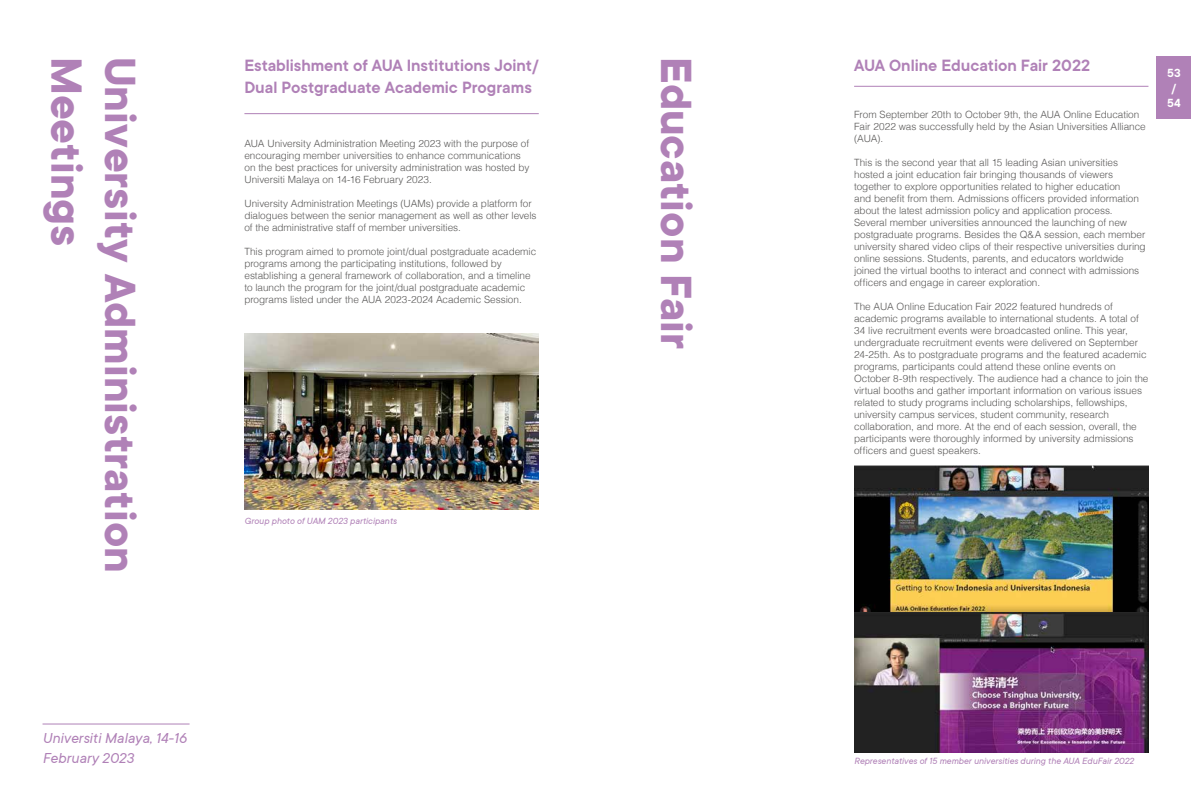
<style>
.page{position:relative;width:1191px;height:808px;background:#fff}
.page>*{position:absolute;margin:0;border:0;box-sizing:border-box;transform-origin:0 0}
.t1{font:700 48px "TT Commons";color:#b081b7}
.t2{font:600 18px/21.6px "TT Commons";color:#b081b7}
.t3{font:italic 16px/19.2px "TT Commons";color:#b081b7}
.t4{font:600 13px/15px "TT Commons";color:#fff;text-align:center}
.t5{font:300 10px/12px "Helvetica";letter-spacing:-.005em;color:#595857}
.t6{font:italic 10px "TT Commons";color:#b081b7}
</style>
<div class="page">
<img style="left:244px;top:334px;width:295px;height:176px">
<hr style="left:43px;top:724px;width:146px;height:1px;background:#b081b7">
<div style="left:1157px;top:57px;width:34px;height:62px;background:#b081b7"></div>
<hr style="left:244px;top:113px;width:295px;height:1px;background:#b081b7">
<hr style="left:854px;top:86px;width:294px;height:1px;background:#b081b7">
<img style="left:854px;top:465px;width:294px;height:287px">
<h1 class="t1" style="left:93px;top:57px;width:191px;rotate:90deg">Meetings</h1>
<h1 class="t1" style="left:147px;top:57px;width:517px;rotate:90deg">University Administration</h1>
<h1 class="t1" style="left:702px;top:57px;width:295px;rotate:90deg">Education Fair</h1>
<h2 class="t2" style="left:244px;top:55px;width:296px">Establishment of AUA Institutions Joint/<br>Dual Postgraduate Academic Programs</h2>
<h2 class="t2" style="left:854px;top:55px;width:238px">AUA Online Education Fair 2022</h2>
<p class="t5" style="left:854px;top:108px;width:293px">From September 20th to October 9th, the AUA Online Education<br>Fair 2022 was successfully held by the Asian Universities Alliance (AUA).</p>
<p class="t5" style="left:854px;top:156px;width:293px">This is the second year that all 15 leading Asian universities hosted a joint education fair bringing thousands of viewers together to explore opportunities related to higher education<br>and benefit from them. Admissions officers provided information about the latest admission policy and application process.<br>Several member universities announced the launching of new postgraduate programs. Besides the Q&amp;A session, each member university shared video clips of their respective universities during online sessions. Students, parents, and educators worldwide joined the virtual booths to interact and connect with admissions officers and engage in career exploration.</p>
<p class="t5" style="left:854px;top:300px;width:296px">The AUA Online Education Fair 2022 featured hundreds of academic programs available to international students. A total of 34 live recruitment events were broadcasted online. This year, undergraduate recruitment events were delivered on September 24-25th. As to postgraduate programs and the featured academic programs, participants could attend these online events on October 8-9th respectively. The audience had a chance to join the virtual booths and gather important information on various issues related to study programs including scholarships, fellowships, university campus services, student community, research collaboration, and more. At the end of each session, overall, the participants were thoroughly informed by university admissions officers and guest speakers.</p>
<p class="t5" style="left:244px;top:137px;width:286px">AUA University Administration Meeting 2023 with the purpose of encouraging member universities to enhance communications on the best practices for university administration was hosted by Universiti Malaya on 14-16 February 2023.</p>
<p class="t5" style="left:244px;top:197px;width:294px">University Administration Meetings (UAMs) provide a platform for dialogues between the senior management as well as other levels of the administrative staff of member universities.</p>
<p class="t5" style="left:244px;top:245px;width:293px">This program aimed to promote joint/dual postgraduate academic programs among the participating institutions, followed by establishing a general framework of collaboration, and a timeline to launch the program for the joint/dual postgraduate academic programs listed under the AUA 2023-2024 Academic Session.</p>
<h3 class="t4" style="left:1167px;top:66px;width:15px">53 /<br>54</h3>
<p class="t6" style="left:244px;top:515px;width:154px">Group photo of UAM 2023 participants</p>
<h3 class="t3" style="left:43px;top:729px;width:146px">Universiti Malaya, 14-16<br>February 2023</h3>
<p class="t6" style="left:854px;top:755px;width:281px">Representatives of 15 member universities during the AUA EduFair 2022</p>
</div>
